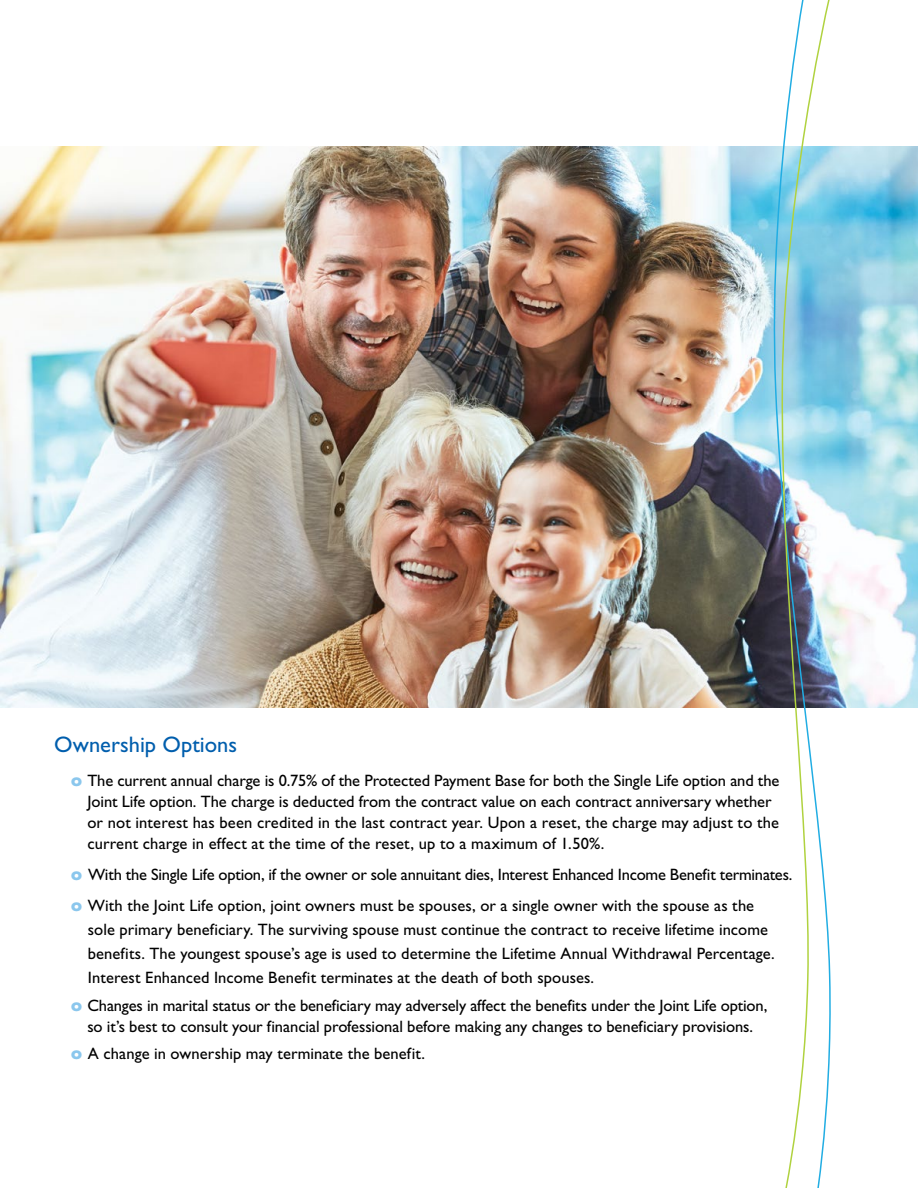
<style>
.page{position:relative;width:918px;height:1188px;background:#fff}
.page>*{position:absolute;margin:0;border:0;box-sizing:border-box;transform-origin:0 0}
.Subhead{font:22.5px "Gill Sans Std";color:#005ead}
.Bullet_Text{font:16.5px/21px "Gill Sans Std";letter-spacing:-.005em;color:#000}
.Text{font:16.5px/24px "Gill Sans Std";letter-spacing:.005em;color:#000}
.Text-2{font:16.5px "Gill Sans Std";letter-spacing:-.015em;color:#000}
.s1{font-family:"Futura Std";font-weight:700;color:#8bc7ed}
</style>
<div class="page">
<img style="left:0;top:147px;width:918px;height:560px">
<svg style="left:767px;top:146px;width:9px;height:562px;background:#6c91a6"></svg>
<svg style="left:776px;top:0;width:64px;height:1188px"></svg>
<p class="Subhead" style="left:54px;top:731px;width:185px">Ownership Options</p>
<p class="Bullet_Text" style="left:87px;top:770px;width:694px;text-indent:-16px"><span class="s1">o</span> The current annual charge is 0.75% of the Protected Payment Base for both the Single Life option and the Joint Life option. The charge is deducted from the contract value on each contract anniversary whether or not interest has been credited in the last contract year. Upon a reset, the charge may adjust to the current charge in effect at the time of the reset, up to a maximum of 1.50%.</p>
<p class="Text-2" style="left:71px;top:865px;width:723px"><span class="s1">o</span> With the Single Life option, if the owner or sole annuitant dies, Interest Enhanced Income Benefit terminates.</p>
<p class="Text" style="left:88px;top:893px;width:688px;text-indent:-17px"><span class="s1">o</span> With the Joint Life option, joint owners must be spouses, or a single owner with the spouse as the sole primary beneficiary. The surviving spouse must continue the contract to receive lifetime income benefits. The youngest spouse’s age is used to determine the Lifetime Annual Withdrawal Percentage.<br>Interest Enhanced Income Benefit terminates at the death of both spouses.</p>
<p class="Bullet_Text" style="left:71px;top:995px;width:698px;text-align:center"><span class="s1">o</span> Changes in marital status or the beneficiary may adversely affect the benefits under the Joint Life option, so it’s best to consult your financial professional before making any changes to beneficiary provisions.</p>
<p class="Text" style="left:71px;top:1042px;width:355px"><span class="s1">o</span> A change in ownership may terminate the benefit.</p>
</div>
